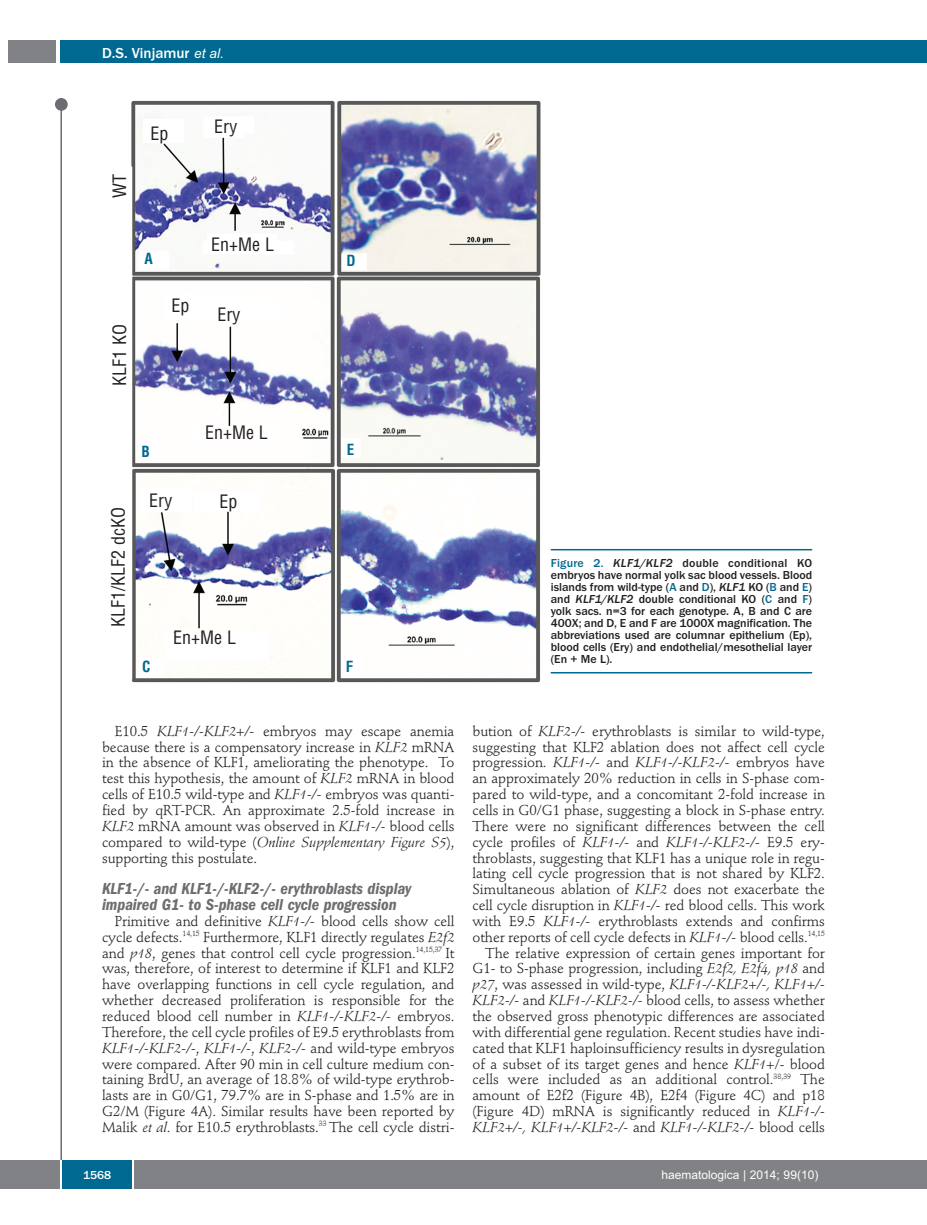
<style>
.page{position:relative;width:927px;height:1225px;background:#fff}
.page>*{position:absolute;margin:0;border:0;box-sizing:border-box;transform-origin:0 0}
.t1{font:condensed 18px "Helvetica";color:#231f20}
.t2{font:italic 600 condensed 16.5px/15.9px "Franklin Gothic";color:#6c6d70}
.t3{font:500 15px "Franklin Gothic";color:#fff}
.t4{font:700 condensed 15px "Helvetica";color:#006991}
.t5{font:14.25px/15.9px "Stempel Schneidler";letter-spacing:-.005em;color:#231f20;text-align:justify}
.t6{font:500 12px/12px "Franklin Gothic";color:#231f20;text-align:justify}
.t7{font:12px "Arial";color:#fff}
.t8{font:500 12px "Franklin Gothic";color:#fff}
.s1{font-family:"Arial";font-weight:400;font-style:italic;font-size:13.5px}
.s2{color:#006991}
.s3{font-style:italic}
</style>
<div class="page">
<div style="left:911px;top:40px;width:16px;height:22px;background:#006991"></div>
<div style="left:910px;top:1160px;width:17px;height:28px;background:#808285"></div>
<div style="left:55px;top:98px;width:13px;height:13px;background:#6c6d70;border-radius:50%"></div>
<hr style="left:60px;top:101px;width:2px;height:1061px;background:#6c6d70">
<div style="left:60px;top:40px;width:852px;height:22px;background:#006991"></div>
<div style="left:9px;top:40px;width:47px;height:22px;background:#808285"></div>
<div style="left:0;top:1160px;width:911px;height:28px;background:#808285"></div>
<div style="left:62px;top:1160px;width:71px;height:28px;background:#006991"></div>
<hr style="left:60px;top:1160px;width:2px;height:28px;background:#fff">
<svg style="left:133px;top:1160px;width:1px;height:28px"></svg>
<img style="left:131px;top:100px;width:410px;height:583px">
<hr style="left:551px;top:549px;width:261px;height:1px;background:#006991">
<hr style="left:551px;top:672px;width:261px;height:1px;background:#006991">
<p class="t3" style="left:102px;top:44px;width:123px">D.S. Vinjamur <span class="s1">et al.</span></p>
<p class="t1" style="left:109px;top:198px;width:25px;rotate:-90deg">WT</p>
<p class="t1" style="left:109px;top:386px;width:63px;rotate:-90deg">KLF1 KO</p>
<p class="t1" style="left:150px;top:124px;width:19px">Ep</p>
<p class="t1" style="left:214px;top:116px;width:25px">Ery</p>
<p class="t1" style="left:211px;top:235px;width:64px">En+Me L</p>
<p class="t4" style="left:144px;top:250px;width:10px">A</p>
<p class="t4" style="left:347px;top:252px;width:11px">D</p>
<p class="t1" style="left:171px;top:295px;width:19px">Ep</p>
<p class="t1" style="left:217px;top:304px;width:25px">Ery</p>
<p class="t1" style="left:108px;top:627px;width:121px;rotate:-90deg">KLF1/KLF2 dcKO</p>
<p class="t4" style="left:142px;top:443px;width:10px">B</p>
<p class="t1" style="left:205px;top:422px;width:64px">En+Me L</p>
<p class="t1" style="left:149px;top:490px;width:25px">Ery</p>
<p class="t1" style="left:220px;top:491px;width:19px">Ep</p>
<p class="t1" style="left:173px;top:627px;width:64px">En+Me L</p>
<p class="t4" style="left:347px;top:441px;width:9px">E</p>
<p class="t4" style="left:142px;top:658px;width:10px">C</p>
<p class="t4" style="left:346px;top:658px;width:9px">F</p>
<p class="t6" style="left:551px;top:557px;width:263px"><span class="s2">Figure 2.</span> <span class="s3">KLF1/KLF2</span> double conditional KO embryos have normal yolk sac blood vessels. Blood islands from wild-type (<span class="s2">A</span> and <span class="s2">D</span>), <span class="s3">KLF1</span> KO (<span class="s2">B</span> and <span class="s2">E</span>) and <span class="s3">KLF1/KLF2</span> double conditional KO (<span class="s2">C</span> and <span class="s2">F</span>) yolk sacs. n=3 for each genotype. A, B and C are 400Χ; and D, E and F are 1000Χ magnification. The abbreviations used are columnar epithelium (Ep), blood cells (Ery) and endothelial/mesothelial layer (En + Me L).</p>
<p class="t5" style="left:102px;top:724px;width:354px;text-indent:13px">E10.5 <span class="s3">KLF1-/-KLF2+/-</span> embryos may escape anemia because there is a compensatory increase in <span class="s3">KLF2</span> mRNA in the absence of KLF1, ameliorating the phenotype. To test this hypothesis, the amount of <span class="s3">KLF2</span> mRNA in blood cells of E10.5 wild-type and <span class="s3">KLF1-/-</span> embryos was quanti&shy;fied by qRT-PCR. An approximate 2.5-fold increase in <span class="s3">KLF2</span> mRNA amount was observed in <span class="s3">KLF1-/-</span> blood cells compared to wild-type (<span class="s3">Online Supplementary Figure S5</span>), supporting this postulate.</p>
<p class="t2" style="left:102px;top:882px;width:311px">KLF1-/- and KLF1-/-KLF2-/- erythroblasts display impaired G1- to S-phase cell cycle progression</p>
<p class="t5" style="left:102px;top:914px;width:354px;text-indent:13px">Primitive and definitive <span class="s3">KLF1-/-</span> blood cells show cell cycle defects.<sup>14,15</sup> Furthermore, KLF1 directly regulates <span class="s3">E2f2 </span>and <span class="s3">p18</span>, genes that control cell cycle progression.<sup>14,15,37</sup> It was, therefore, of interest to determine if KLF1 and KLF2 have overlapping functions in cell cycle regulation, and whether decreased proliferation is responsible for the reduced blood cell number in <span class="s3">KLF1-/-KLF2-/-</span> embryos.<br>Therefore, the cell cycle profiles of E9.5 erythroblasts from <span class="s3">KLF1-/-KLF2-/-</span>, <span class="s3">KLF1-/-</span>, <span class="s3">KLF2-/-</span> and wild-type embryos were compared. After 90 min in cell culture medium con&shy;taining BrdU, an average of 18.8% of wild-type erythrob&shy;lasts are in G0/G1, 79.7% are in S-phase and 1.5% are in G2/M (Figure 4A). Similar results have been reported by Malik <span class="s3">et al</span>. for E10.5 erythroblasts.<sup>33</sup> The cell cycle distri-</p>
<p class="t5" style="left:472px;top:724px;width:354px;text-align:right">bution of <span class="s3">KLF2-/-</span> erythroblasts is similar to wild-type, suggesting that KLF2 ablation does not affect cell cycle progression. <span class="s3">KLF1-/-</span> and <span class="s3">KLF1-/-KLF2-/-</span> embryos have an approximately 20% reduction in cells in S-phase com&shy;pared to wild-type, and a concomitant 2-fold increase in cells in G0/G1 phase, suggesting a block in S-phase entry.<br>There were no significant differences between the cell cycle profiles of <span class="s3">KLF1-/-</span> and <span class="s3">KLF1-/-KLF2-/-</span> E9.5 ery&shy;throblasts, suggesting that KLF1 has a unique role in regu&shy;lating cell cycle progression that is not shared by KLF2.<br>Simultaneous ablation of <span class="s3">KLF2</span> does not exacerbate the cell cycle disruption in <span class="s3">KLF1-/-</span> red blood cells. This work with E9.5 <span class="s3">KLF1-/-</span> erythroblasts extends and confirms other reports of cell cycle defects in <span class="s3">KLF1-/-</span> blood cells.<sup>14,15<br></sup>The relative expression of certain genes important for G1- to S-phase progression, including <span class="s3">E2f2, E2f4, p18</span> and <span class="s3">p27</span>, was assessed in wild-type, <span class="s3">KLF1-/-KLF2+/-, KLF1+/- KLF2-/-</span> and <span class="s3">KLF1-/-KLF2-/-</span> blood cells, to assess whether the observed gross phenotypic differences are associated with differential gene regulation. Recent studies have indi&shy;cated that KLF1 haploinsufficiency results in dysregulation of a subset of its target genes and hence <span class="s3">KLF1</span>+/- blood cells were included as an additional control.<sup>38,39</sup> The amount of E2f2 (Figure 4B), E2f4 (Figure 4C) and p18 (Figure 4D) mRNA is significantly reduced in <span class="s3">KLF1-/- KLF2+/-, KLF1+/-KLF2-/-</span> and <span class="s3">KLF1-/-KLF2-/-</span> blood cells</p>
<p class="t8" style="left:83px;top:1167px;width:30px">1568</p>
<p class="t7" style="left:661px;top:1167px;width:158px">haematologica | 2014; 99(10)</p>
</div>
